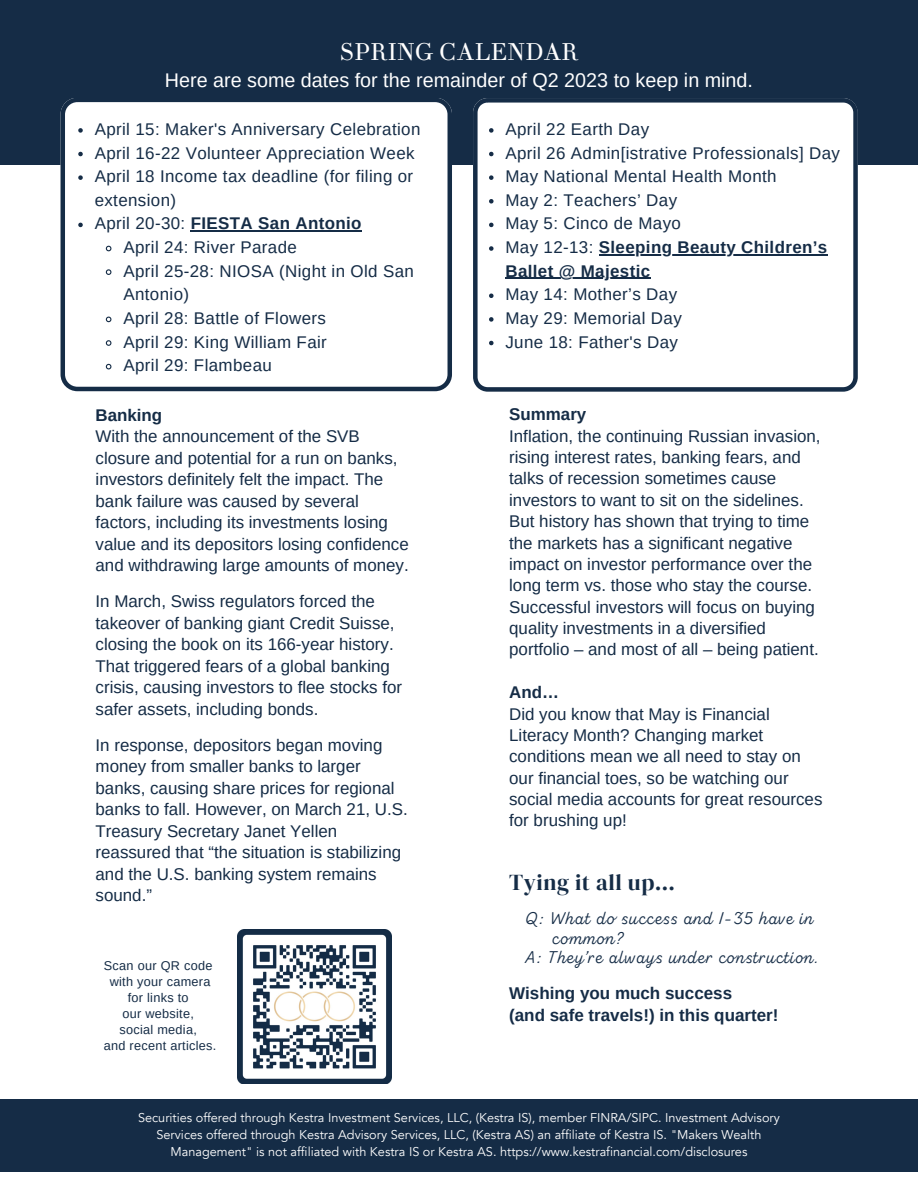
<style>
.page{position:relative;width:918px;height:1188px;background:#fff}
.page>*{position:absolute;margin:0;border:0;box-sizing:border-box;transform-origin:0 0}
.t1{font:24px "Theano Didot";color:#fff}
.t2{font:22.5px "DM Serif Display";letter-spacing:.025em;color:#152c46}
.t3{font:19.8px "Arimo";color:#fff}
.t4{font:16.95px/21.6px "Arimo";color:#152c46}
.t5{font:16.95px/23.7px "Arimo";letter-spacing:.02em;color:#152c46}
.t6{font:700 16.95px "Arimo";color:#152c46}
.t7{font:16.95px "Zing Script Rust R Base";letter-spacing:.055em;color:#152c46}
.t8{font:700 16.95px/23.7px "Arimo";letter-spacing:.02em;color:#152c46}
.t9{font:700 16.95px "Arimo";letter-spacing:.025em;color:#152c46}
.t10{font:12.75px/17px "Avenir";color:#fff;text-align:center}
.t11{font:12.75px "Arimo";letter-spacing:.02em;color:#152c46}
.s1{font-weight:400}
</style>
<div class="page">
<div style="left:0;top:0;width:918px;height:165px;background:#152c46"></div>
<svg style="left:473px;top:98px;width:385px;height:294px"></svg>
<div style="left:0;top:1100px;width:918px;height:72px;background:#152c46"></div>
<img style="left:237px;top:929px;width:155px;height:154px">
<svg style="left:489px;top:128px;width:5px;height:5px"></svg>
<svg style="left:489px;top:152px;width:5px;height:4px"></svg>
<svg style="left:489px;top:175px;width:5px;height:5px"></svg>
<svg style="left:489px;top:199px;width:5px;height:5px"></svg>
<svg style="left:489px;top:223px;width:5px;height:4px"></svg>
<svg style="left:489px;top:246px;width:5px;height:5px"></svg>
<hr style="left:599px;top:254px;width:229px;height:1px;background:#152c46">
<hr style="left:505px;top:278px;width:146px;height:1px;background:#152c46">
<svg style="left:489px;top:294px;width:5px;height:4px"></svg>
<svg style="left:489px;top:317px;width:5px;height:5px"></svg>
<svg style="left:489px;top:341px;width:5px;height:4px"></svg>
<svg style="left:61px;top:98px;width:391px;height:293px"></svg>
<svg style="left:78px;top:128px;width:5px;height:5px"></svg>
<svg style="left:78px;top:152px;width:5px;height:4px"></svg>
<svg style="left:78px;top:175px;width:5px;height:5px"></svg>
<svg style="left:78px;top:223px;width:5px;height:4px"></svg>
<hr style="left:191px;top:231px;width:171px;height:1px;background:#152c46">
<svg style="left:105px;top:245px;width:7px;height:7px"></svg>
<svg style="left:105px;top:268px;width:7px;height:8px"></svg>
<svg style="left:105px;top:316px;width:7px;height:7px"></svg>
<svg style="left:105px;top:339px;width:7px;height:8px"></svg>
<svg style="left:105px;top:363px;width:7px;height:7px"></svg>
<p class="t1" style="left:339px;top:37px;width:241px">SPRING CALENDAR</p>
<p class="t3" style="left:165px;top:69px;width:590px">Here are some dates for the remainder of Q2 2023 to keep in mind.</p>
<p class="t5" style="left:139px;top:114px;width:286px;line-height:23.2px">Jan. 31: W-2 forms and some 1099s mailed by employers</p>
<p class="t5" style="left:139px;top:161px;width:241px">Jan. 31 – Feb. 1: Next Federal</p>
<p class="t5" style="left:139px;top:212px;width:220px">economy and interest rates.</p>
<p class="t5" style="left:139px;top:236px;width:283px;line-height:25.3px">Jan 31: Property taxes due in Bexar<br>County</p>
<p class="t5" style="left:139px;top:313px;width:152px">Feb. 5: Super Bowl</p>
<p class="t5" style="left:139px;top:339px;width:195px">Feb. 14: Valentine’s Day</p>
<p class="t5" style="left:95px;top:117px;width:327px">April 15: Maker's Anniversary Celebration</p>
<p class="t5" style="left:95px;top:141px;width:321px">April 16-22 Volunteer Appreciation Week</p>
<p class="t5" style="left:95px;top:164px;width:320px">April 18 Income tax deadline (for filing or extension)</p>
<p class="t9" style="left:95px;top:214px;width:268px"><span class="s1">April 20-30:</span> FIESTA San Antonio</p>
<p class="t5" style="left:123px;top:235px;width:175px">April 24: River Parade</p>
<p class="t5" style="left:123px;top:259px;width:292px">April 25-28: NIOSA (Night in Old San<br>Antonio)</p>
<p class="t5" style="left:123px;top:306px;width:204px">April 28: Battle of Flowers</p>
<p class="t5" style="left:123px;top:330px;width:205px">April 29: King William Fair</p>
<p class="t5" style="left:123px;top:353px;width:150px">April 29: Flambeau</p>
<p class="t6" style="left:96px;top:405px;width:68px">Banking</p>
<p class="t4" style="left:96px;top:425px;width:315px">With the announcement of the SVB closure and potential for a run on banks, investors definitely felt the impact. The bank failure was caused by several factors, including its investments losing value and its depositors losing confidence and withdrawing large amounts of money.</p>
<p class="t4" style="left:96px;top:590px;width:308px">In March, Swiss regulators forced the takeover of banking giant Credit Suisse, closing the book on its 166-year history.<br>That triggered fears of a global banking crisis, causing investors to flee stocks for safer assets, including bonds.</p>
<p class="t4" style="left:96px;top:734px;width:314px">In response, depositors began moving money from smaller banks to larger banks, causing share prices for regional banks to fall. However, on March 21, U.S.<br>Treasury Secretary Janet Yellen reassured that “the situation is stabilizing and the U.S. banking system remains sound.”</p>
<p class="t11" style="left:104px;top:959px;width:110px">Scan our QR code</p>
<p class="t11" style="left:110px;top:975px;width:102px">with your camera</p>
<p class="t11" style="left:128px;top:991px;width:62px">for links to</p>
<p class="t11" style="left:122px;top:1006px;width:73px">our website,</p>
<p class="t11" style="left:119px;top:1022px;width:79px">social media,</p>
<p class="t11" style="left:104px;top:1038px;width:114px">and recent articles.</p>
<p class="t5" style="left:505px;top:117px;width:145px">April 22 Earth Day</p>
<p class="t5" style="left:505px;top:141px;width:336px">April 26 Admin[istrative Professionals] Day</p>
<p class="t5" style="left:505px;top:164px;width:273px">May National Mental Health Month</p>
<p class="t5" style="left:505px;top:188px;width:173px">May 2: Teachers’ Day</p>
<p class="t5" style="left:505px;top:212px;width:177px">May 5: Cinco de Mayo</p>
<p class="t8" style="left:505px;top:235px;width:323px"><span class="s1">May 12-13:</span> Sleeping Beauty Children’s<br>Ballet @ Majestic</p>
<p class="t5" style="left:505px;top:283px;width:173px">May 14: Mother’s Day</p>
<p class="t5" style="left:505px;top:306px;width:178px">May 29: Memorial Day</p>
<p class="t5" style="left:505px;top:330px;width:174px">June 18: Father's Day</p>
<p class="t6" style="left:509px;top:405px;width:79px">Summary</p>
<p class="t4" style="left:509px;top:425px;width:313px">Inflation, the continuing Russian invasion, rising interest rates, banking fears, and talks of recession sometimes cause investors to want to sit on the sidelines.<br>But history has shown that trying to time the markets has a significant negative impact on investor performance over the long term vs. those who stay the course.<br>Successful investors will focus on buying quality investments in a diversified portfolio – and most of all – being patient.</p>
<p class="t6" style="left:509px;top:683px;width:51px">And…</p>
<p class="t4" style="left:509px;top:703px;width:315px">Did you know that May is Financial Literacy Month? Changing market conditions mean we all need to stay on our financial toes, so be watching our social media accounts for great resources for brushing up!</p>
<p class="t2" style="left:509px;top:866px;width:168px">Tying it all up…</p>
<p class="t7" style="left:525px;top:911px;width:289px">Q: What do success and I-35 have in</p>
<p class="t7" style="left:552px;top:931px;width:73px">common?</p>
<p class="t7" style="left:525px;top:950px;width:295px">A: They’re always under construction.</p>
<p class="t6" style="left:509px;top:984px;width:225px">Wishing you much success</p>
<p class="t6" style="left:509px;top:1005px;width:271px">(and safe travels!) in this quarter!</p>
<p class="t10" style="left:138px;top:1110px;width:643px">Securities offered through Kestra Investment Services, LLC, (Kestra IS), member FINRA/SIPC. Investment Advisory<br>Services offered through Kestra Advisory Services, LLC, (Kestra AS) an affiliate of Kestra IS. "Makers Wealth<br>Management" is not affiliated with Kestra IS or Kestra AS. https://www.kestrafinancial.com/disclosures</p>
</div>
